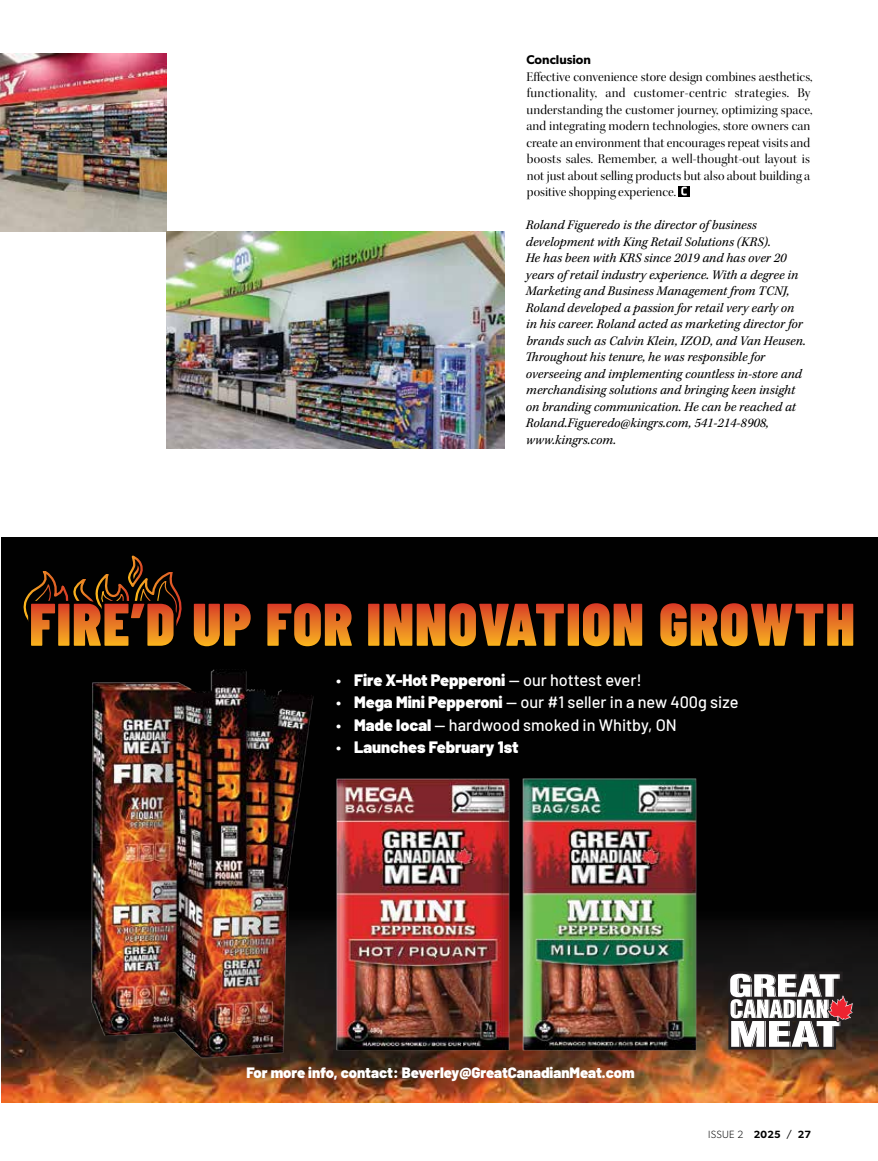
<style>
.page{position:relative;width:878px;height:1161px;background:#fff}
.page>*{position:absolute;margin:0;border:0;box-sizing:border-box;transform-origin:0 0}
.t1{font:500 16.5px "Barlow";color:#fff}
.t2{font:900 16.5px "Barlow";color:#fff}
.t3{font:900 15px "Barlow";color:#fff}
.t4{font:italic 13.5px/16.5px "Kepler Std";color:#000}
.t5{font:13.5px/16.5px "Kepler Std Disp";letter-spacing:.005em;color:#000}
.t6{font:600 12.75px "Gibson";color:#000}
.t7{font:300 10.5px "Gibson";letter-spacing:.025em;color:#000}
.s1{font-weight:500}
.s2{font-weight:900}
.s3{font-weight:600}
.s4{font-weight:400}
</style>
<div class="page">
<div style="left:2px;top:537px;width:876px;height:565px;background:#010101"></div>
<img style="left:2px;top:1017px;width:876px;height:85px">
<div style="left:2px;top:906px;width:876px;height:111px;background:linear-gradient(to bottom,#030507,#2b2320)"></div>
<svg style="left:727px;top:971px;width:126px;height:79px;background:#978e8e"></svg>
<img style="left:74px;top:686px;width:265px;height:401px">
<svg style="left:92px;top:555px;width:762px;height:131px"></svg>
<svg style="left:23px;top:556px;width:830px;height:90px"></svg>
<img style="left:328px;top:770px;width:187px;height:288px">
<img style="left:519px;top:778px;width:181px;height:277px">
<img style="left:0;top:54px;width:167px;height:177px">
<img style="left:167px;top:231px;width:337px;height:218px">
<div style="left:678px;top:186px;width:12px;height:10px;background:#000"></div>
<svg style="left:681px;top:187px;width:5px;height:8px"></svg>
<p class="t6" style="left:526px;top:52px;width:66px">Conclusion</p>
<p class="t5" style="left:526px;top:68px;width:288px">Effective convenience store design combines aesthetics, functionality, and customer-centric strategies. By understanding the customer journey, optimizing space, and integrating modern technologies, store owners can create an environment that encourages repeat visits and boosts sales. Remember, a well-thought-out layout is not just about selling products but also about building a positive shopping experience.</p>
<p class="t4" style="left:525px;top:217px;width:282px">Roland Figueredo is the director of business development with King Retail Solutions (KRS).<br>He has been with KRS since 2019 and has over 20 years of retail industry experience. With a degree in Marketing and Business Management from TCNJ, Roland developed a passion for retail very early on in his career. Roland acted as marketing director for brands such as Calvin Klein, IZOD, and Van Heusen.<br>Throughout his tenure, he was responsible for overseeing and implementing countless in-store and merchandising solutions and bringing keen insight on branding communication. He can be reached at Roland.Figueredo@kingrs.com, 541-214-8908, www.kingrs.com.</p>
<p class="t2" style="left:336px;top:667px;width:307px"><span class="s1">•</span> Fire X-Hot Pepperoni <span class="s1">— our hottest ever!</span></p>
<p class="t1" style="left:336px;top:690px;width:404px">• <span class="s2">Mega Mini Pepperoni</span> — our #1 seller in a new 400g size</p>
<p class="t1" style="left:336px;top:713px;width:342px">• <span class="s2">Made local</span> — hardwood smoked in Whitby, ON</p>
<p class="t2" style="left:336px;top:735px;width:184px"><span class="s1">•</span> Launches February 1st</p>
<p class="t3" style="left:246px;top:1061px;width:390px">For more info, contact: Beverley@GreatCanadianMeat.com</p>
<p class="t7" style="left:708px;top:1128px;width:104px">ISSUE 2 <span class="s3">2025</span> <span class="s4">/</span> <span class="s3">27</span></p>
</div>
